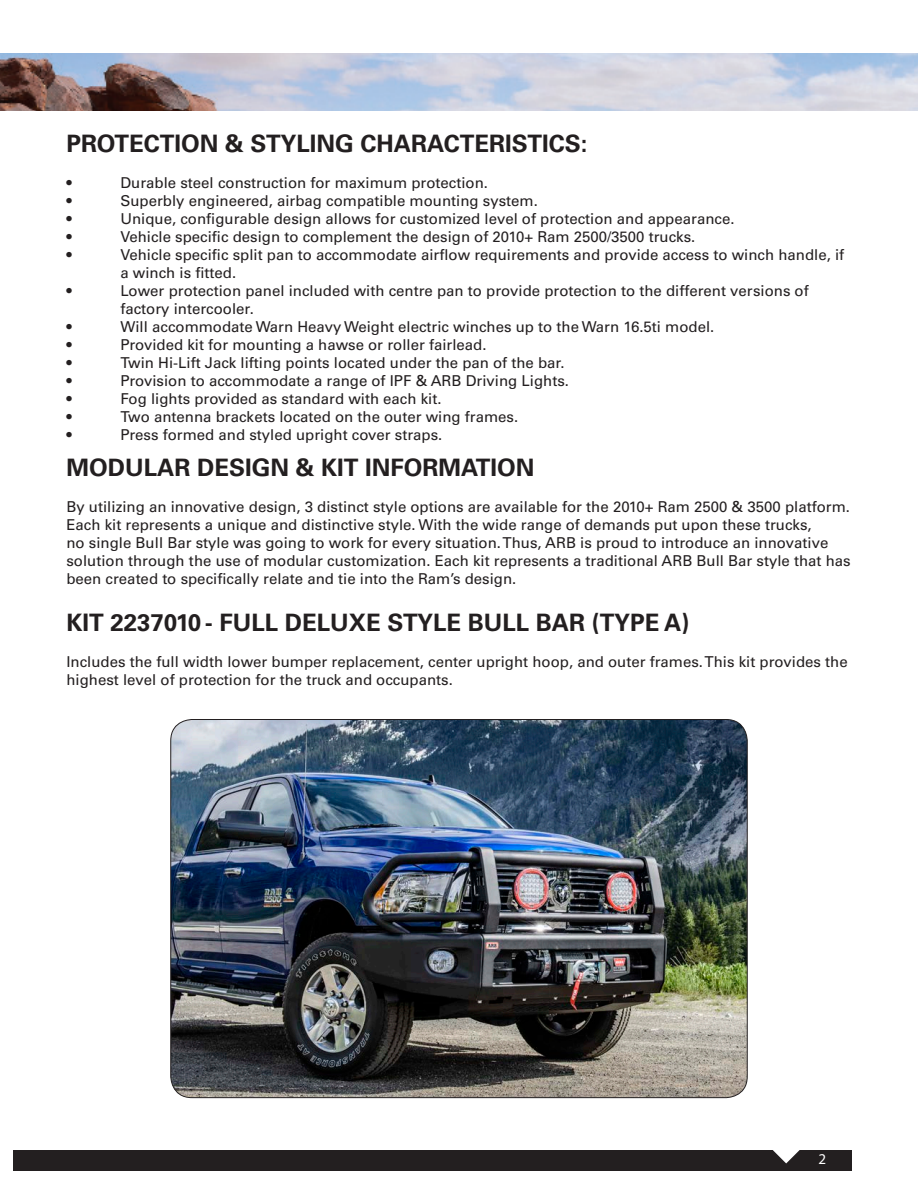
<style>
.page{position:relative;width:918px;height:1188px;background:#fff}
.page>*{position:absolute;margin:0;border:0;box-sizing:border-box;transform-origin:0 0}
.t1{font:700 24px "Univers LT Pro 65";color:#231f20}
.t2{font:15px/18px "Univers LT Pro 55 Roman";color:#231f20}
.t3{font:15px "Myriad Pro";color:#fff}
</style>
<div class="page">
<div style="left:13px;top:1150px;width:838px;height:21px;background:#231f20"></div>
<svg style="left:773px;top:1150px;width:27px;height:13px"></svg>
<img style="left:0;top:54px;width:918px;height:57px">
<img style="left:171px;top:720px;width:576px;height:378px">
<p class="t1" style="left:66px;top:129px;width:523px">PROTECTION &amp; STYLING CHARACTERISTICS:</p>
<p class="t2" style="left:66px;top:174px;width:7px">•</p>
<p class="t2" style="left:120px;top:174px;width:369px">Durable steel construction for maximum protection.</p>
<p class="t2" style="left:66px;top:192px;width:7px">•</p>
<p class="t2" style="left:120px;top:192px;width:419px">Superbly engineered, airbag compatible mounting system.</p>
<p class="t2" style="left:66px;top:210px;width:7px">•</p>
<p class="t2" style="left:120px;top:210px;width:616px">Unique, configurable design allows for customized level of protection and appearance.</p>
<p class="t2" style="left:66px;top:228px;width:7px">•</p>
<p class="t2" style="left:120px;top:228px;width:576px">Vehicle specific design to complement the design of 2010+ Ram 2500/3500 trucks.</p>
<p class="t2" style="left:66px;top:246px;width:7px">•</p>
<p class="t2" style="left:120px;top:246px;width:725px">Vehicle specific split pan to accommodate airflow requirements and provide access to winch handle, if a winch is fitted.</p>
<p class="t2" style="left:66px;top:282px;width:7px">•</p>
<p class="t2" style="left:120px;top:282px;width:690px">Lower protection panel included with centre pan to provide protection to the different versions of factory intercooler.</p>
<p class="t2" style="left:66px;top:318px;width:7px">•</p>
<p class="t2" style="left:120px;top:318px;width:595px">Will accommodate Warn Heavy Weight electric winches up to the Warn 16.5ti model.</p>
<p class="t2" style="left:66px;top:336px;width:7px">•</p>
<p class="t2" style="left:120px;top:336px;width:368px">Provided kit for mounting a hawse or roller fairlead.</p>
<p class="t2" style="left:66px;top:354px;width:7px">•</p>
<p class="t2" style="left:120px;top:354px;width:446px">Twin Hi-Lift Jack lifting points located under the pan of the bar.</p>
<p class="t2" style="left:66px;top:372px;width:7px">•</p>
<p class="t2" style="left:120px;top:372px;width:450px">Provision to accommodate a range of IPF &amp; ARB Driving Lights.</p>
<p class="t2" style="left:66px;top:390px;width:7px">•</p>
<p class="t2" style="left:120px;top:390px;width:323px">Fog lights provided as standard with each kit.</p>
<p class="t2" style="left:66px;top:408px;width:7px">•</p>
<p class="t2" style="left:120px;top:408px;width:399px">Two antenna brackets located on the outer wing frames.</p>
<p class="t2" style="left:66px;top:426px;width:7px">•</p>
<p class="t2" style="left:120px;top:426px;width:324px">Press formed and styled upright cover straps.</p>
<p class="t1" style="left:66px;top:453px;width:470px">MODULAR DESIGN &amp; KIT INFORMATION</p>
<p class="t2" style="left:66px;top:497px;width:786px">By utilizing an innovative design, 3 distinct style options are available for the 2010+ Ram 2500 &amp; 3500 platform.<br>Each kit represents a unique and distinctive style. With the wide range of demands put upon these trucks,<br>no single Bull Bar style was going to work for every situation. Thus, ARB is proud to introduce an innovative solution through the use of modular customization. Each kit represents a traditional ARB Bull Bar style that has been created to specifically relate and tie into the Ram’s design.</p>
<p class="t1" style="left:66px;top:608px;width:625px">KIT 2237010 - FULL DELUXE STYLE BULL BAR (TYPE A)</p>
<p class="t2" style="left:66px;top:652px;width:783px">Includes the full width lower bumper replacement, center upright hoop, and outer frames. This kit provides the highest level of protection for the truck and occupants.</p>
<p class="t3" style="left:819px;top:1150px;width:9px">2</p>
</div>
